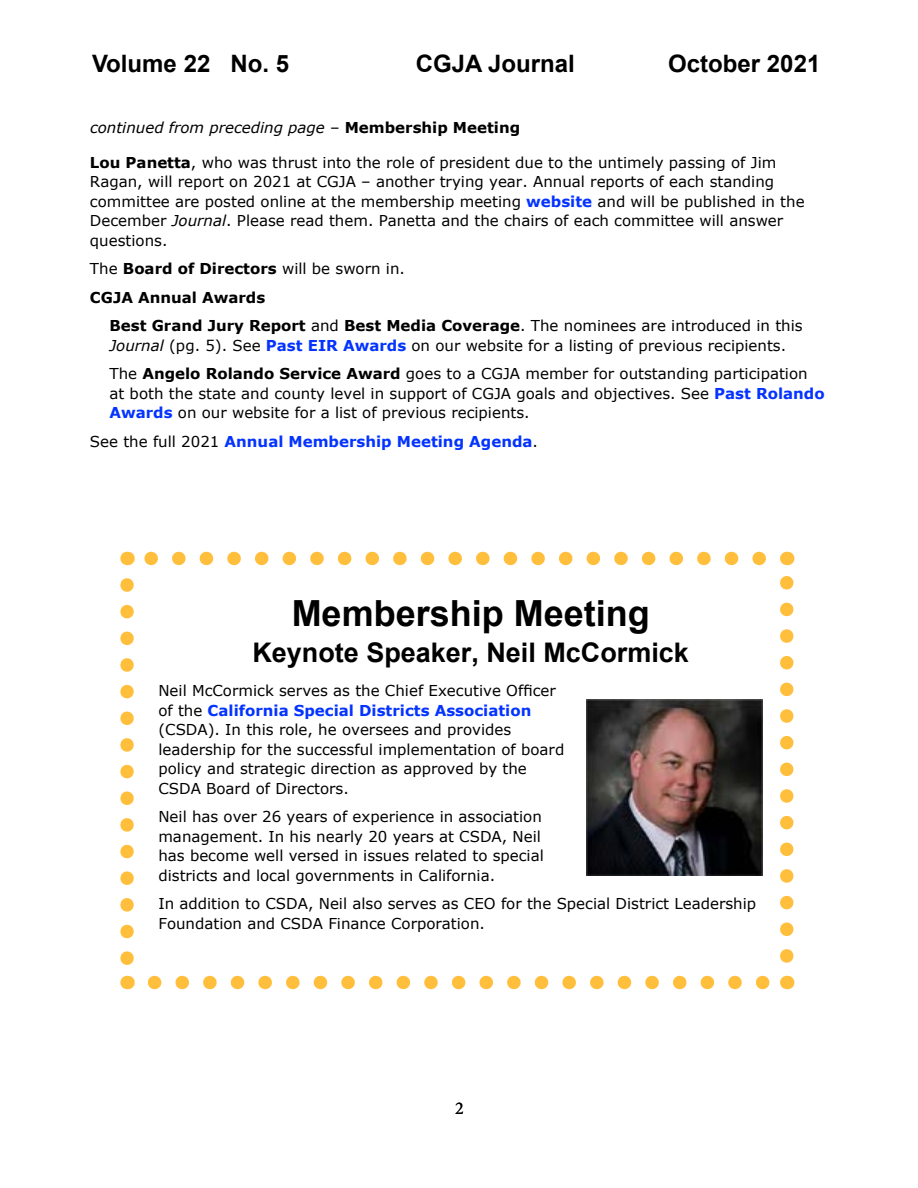
<style>
.page{position:relative;width:918px;height:1188px;background:#fff}
.page>*{position:absolute;margin:0;border:0;box-sizing:border-box;transform-origin:0 0}
.t1{font:700 36px "Arial";color:#000}
.t2{font:700 27px "Arial";color:#000}
.t3{font:700 24px "Arial";color:#000}
.t4{font:18px "Minion Pro";color:#000}
.t5{font:15px/19.5px "Verdana";color:#000}
.t6{font:700 15px/28.5px "Verdana";color:#000}
.t7{font:italic 15px "Verdana";color:#000}
.t8{font:700 15px "Verdana";color:#0433ff}
.s1{font-style:normal}
.s2{font-weight:700;font-style:normal}
.s3{font-weight:700}
.s4{font-weight:700;color:#0433ff}
.s5{font-style:italic}
.s6{font-weight:400}
.s7{font-weight:400;color:#000}
</style>
<div class="page">
<svg style="left:120px;top:585px;width:14px;height:380px"></svg>
<svg style="left:155px;top:976px;width:615px;height:13px"></svg>
<svg style="left:780px;top:576px;width:14px;height:380px"></svg>
<svg style="left:144px;top:552px;width:615px;height:13px"></svg>
<svg style="left:127px;top:976px;width:1px;height:13px"></svg>
<svg style="left:787px;top:976px;width:1px;height:13px"></svg>
<svg style="left:787px;top:552px;width:1px;height:13px"></svg>
<svg style="left:127px;top:552px;width:1px;height:13px"></svg>
<img style="left:586px;top:699px;width:177px;height:177px">
<h3 class="t3" style="left:92px;top:48px;width:198px">Volume 22 No. 5</h3>
<h3 class="t3" style="left:416px;top:48px;width:161px">CGJA Journal</h3>
<h3 class="t3" style="left:668px;top:48px;width:154px">October 2021</h3>
<p class="t7" style="left:90px;top:118px;width:432px">continued from preceding page <span class="s1">–</span> <span class="s2">Membership Meeting</span></p>
<p class="t5" style="left:90px;top:153px;width:716px"><span class="s3">Lou Panetta</span>, who was thrust into the role of president due to the untimely passing of Jim Ragan, will report on 2021 at CGJA – another trying year. Annual reports of each standing committee are posted online at the membership meeting <span class="s4">website</span> and will be published in the December <span class="s5">Journal</span>. Please read them. Panetta and the chairs of each committee will answer questions.</p>
<p class="t6" style="left:90px;top:255px;width:316px"><span class="s6">The</span> Board of Directors <span class="s6">will be sworn in.<br></span>CGJA Annual Awards</p>
<p class="t5" style="left:109px;top:316px;width:695px"><span class="s3">Best Grand Jury Report</span> and <span class="s3">Best Media Coverage</span>. The nominees are introduced in this<br><span class="s5">Journal</span> (pg. 5). See <span class="s4">Past EIR Awards</span> on our website for a listing of previous recipients.</p>
<p class="t5" style="left:109px;top:364px;width:717px">The <span class="s3">Angelo Rolando Service Award</span> goes to a CGJA member for outstanding participation at both the state and county level in support of CGJA goals and objectives. See <span class="s4">Past Rolando<br>Awards</span> on our website for a list of previous recipients.</p>
<p class="t8" style="left:90px;top:432px;width:450px"><span class="s7">See the full 2021</span> Annual Membership Meeting Agenda<span class="s7">.</span></p>
<h1 class="t1" style="left:292px;top:590px;width:360px">Membership Meeting</h1>
<h2 class="t2" style="left:252px;top:635px;width:438px">Keynote Speaker, Neil McCormick</h2>
<p class="t5" style="left:158px;top:681px;width:408px">Neil McCormick serves as the Chief Executive Officer of the <span class="s4">California Special Districts Association </span>(CSDA). In this role, he oversees and provides leadership for the successful implementation of board policy and strategic direction as approved by the CSDA Board of Directors.</p>
<p class="t5" style="left:158px;top:807px;width:387px">Neil has over 26 years of experience in association management. In his nearly 20 years at CSDA, Neil has become well versed in issues related to special districts and local governments in California.</p>
<p class="t5" style="left:158px;top:894px;width:599px">In addition to CSDA, Neil also serves as CEO for the Special District Leadership<br>Foundation and CSDA Finance Corporation.</p>
<p class="t4" style="left:455px;top:1096px;width:10px">2</p>
</div>
